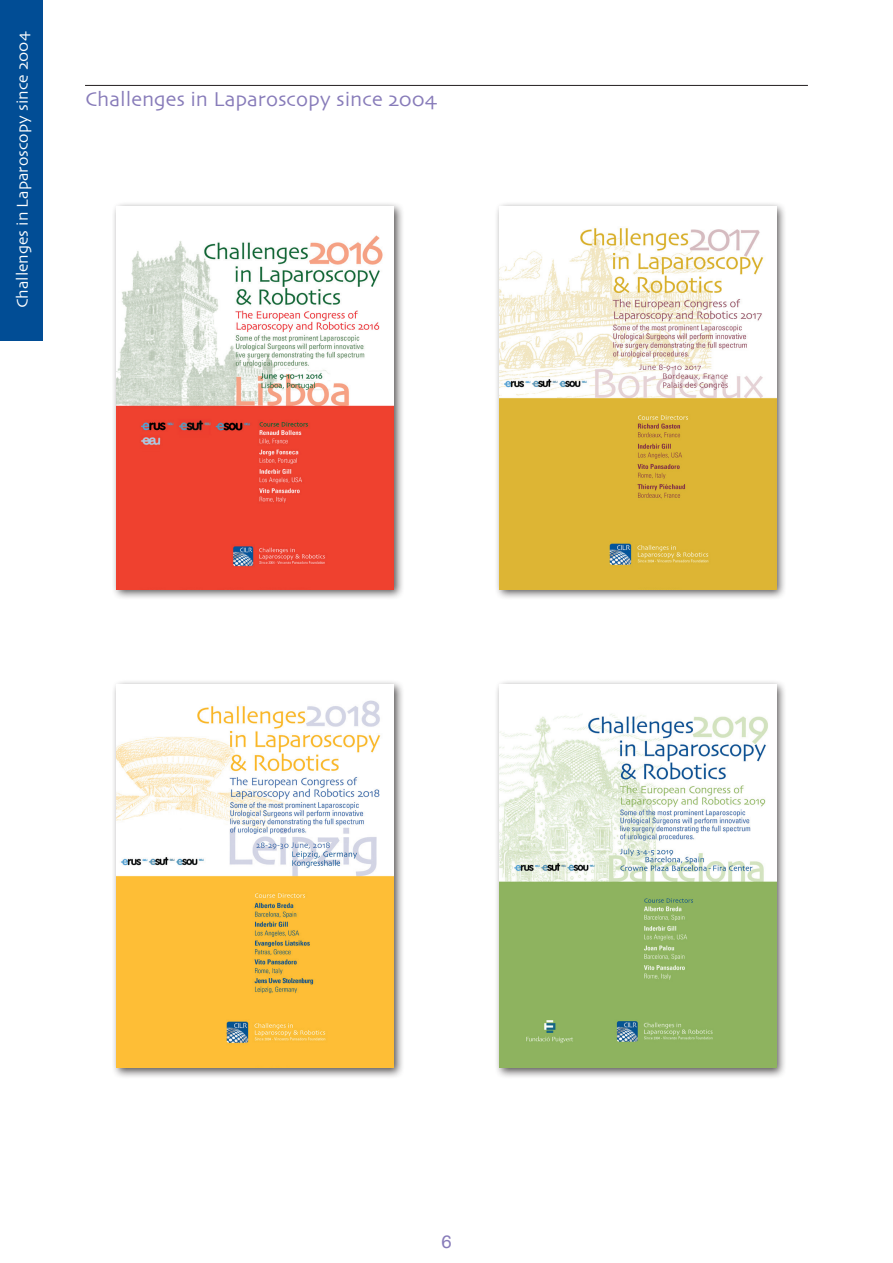
<style>
.page{position:relative;width:893px;height:1263px;background:#fff}
.page>*{position:absolute;margin:0;border:0;box-sizing:border-box;transform-origin:0 0}
.t1{font:21px "Skia";color:#877bb9}
.t2{font:500 18px "Univers";color:#877bb9}
.t3{font:16.5px "Skia";color:#fff}
</style>
<div class="page">
<hr style="left:85px;top:85px;width:723px;height:1px;background:#231f20">
<div style="left:0;top:0;width:43px;height:340px;background:#014d95"></div>
<div style="left:112px;top:201px;width:292px;height:399px;background:#231f20;opacity:.75"></div>
<img style="left:117px;top:207px;width:276px;height:382px">
<div style="left:494px;top:201px;width:293px;height:399px;background:#231f20;opacity:.75"></div>
<img style="left:500px;top:207px;width:276px;height:382px">
<div style="left:112px;top:679px;width:292px;height:400px;background:#231f20;opacity:.75"></div>
<img style="left:117px;top:685px;width:276px;height:382px">
<div style="left:494px;top:679px;width:293px;height:400px;background:#231f20;opacity:.75"></div>
<img style="left:500px;top:685px;width:276px;height:382px">
<p class="t3" style="left:13px;top:308px;width:278px;rotate:-90deg">Challenges in Laparoscopy since 2004</p>
<p class="t1" style="left:85px;top:86px;width:354px">Challenges in Laparoscopy since 2004</p>
<p class="t2" style="left:441px;top:1230px;width:13px">6</p>
</div>
